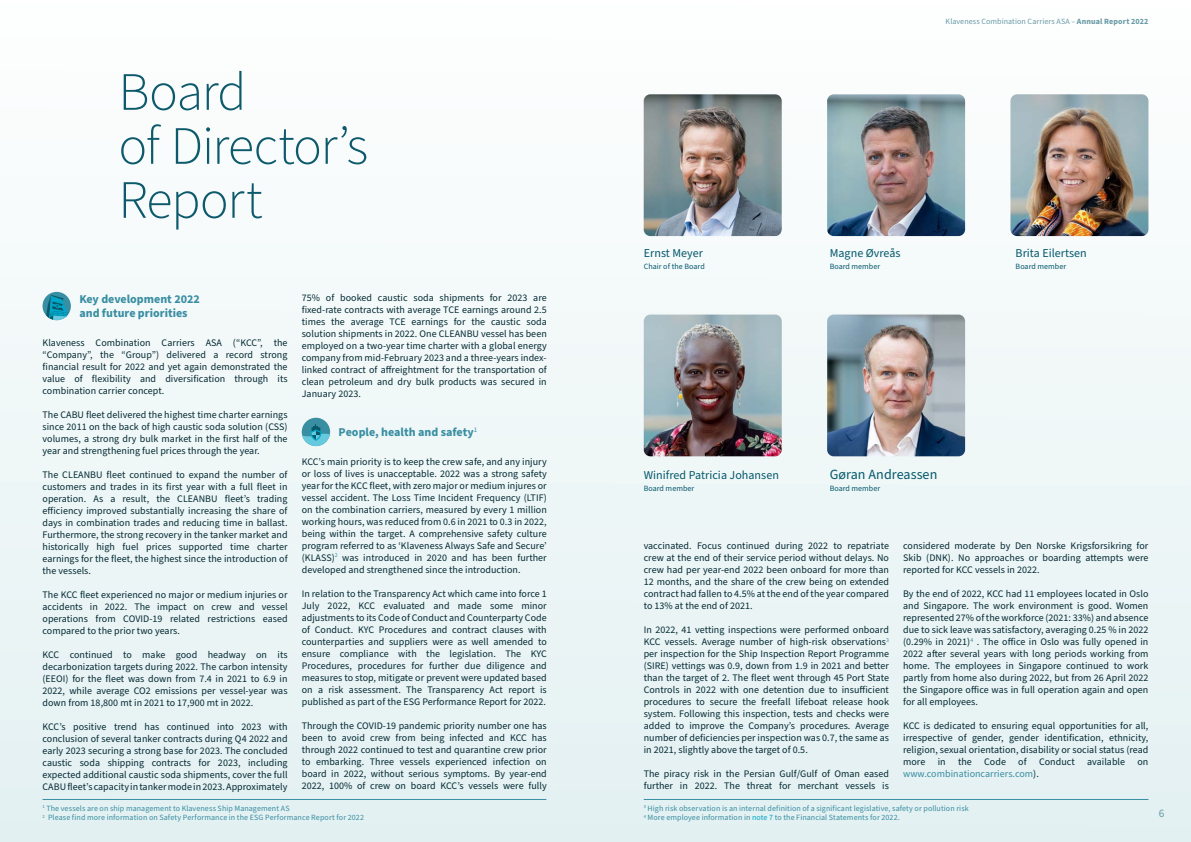
<style>
.page{position:relative;width:1191px;height:842px;background:#fff}
.page>*{position:absolute;margin:0;border:0;box-sizing:border-box;transform-origin:0 0}
.t1{font:300 54px/54px "Source Sans Pro";letter-spacing:-.025em;color:#0d5a6c}
.t2{font:14px "Source Sans Pro";letter-spacing:.005em;color:#05586b}
.t3{font:700 12px/14.4px "Source Sans Pro";color:#398ea2}
.t4{font:12px "Source Sans Pro";letter-spacing:.005em;color:#05586b}
.t5{font:11.4px "Source Sans Pro";color:#699ba6}
.t6{font:10px/12px "Source Sans Pro";letter-spacing:.005em;color:#032a33;text-align:justify}
.t7{font:8px/9.6px "Source Sans Pro";letter-spacing:.01em;color:#398ea2}
.t8{font:8px "Source Sans Pro";letter-spacing:.005em;color:#05586b}
.t9{font:8px "Source Sans Pro";letter-spacing:.01em;color:#699ba6}
.s1{font-weight:700}
.s2{color:#398ea2}
.s3{color:#00a5c8}
</style>
<div class="page">
<div style="left:0;top:0;width:1191px;height:842px;background:linear-gradient(to right,#f1f7f8,#eef6f7)"></div>
<div style="left:43px;top:292px;width:28px;height:28px;background:#388fa3;border-radius:50%"></div>
<svg style="left:46px;top:295px;width:24px;height:25px"></svg>
<div style="left:302px;top:418px;width:28px;height:28px;background:#398ea2;border-radius:50%"></div>
<svg style="left:302px;top:424px;width:28px;height:22px"></svg>
<hr style="left:43px;top:799px;width:503px;height:1px;background:#398ea2">
<hr style="left:643px;top:799px;width:505px;height:1px;background:#398ea2">
<img style="left:827px;top:94px;width:138px;height:142px">
<img style="left:643px;top:94px;width:138px;height:142px">
<img style="left:1010px;top:94px;width:138px;height:142px">
<img style="left:644px;top:315px;width:137px;height:141px">
<img style="left:827px;top:315px;width:138px;height:141px">
<p class="t9" style="left:945px;top:16px;width:204px">Klaveness Combination Carriers ASA – <span class="s1">Annual Report 2022</span></p>
<h1 class="t1" style="left:118px;top:67px;width:251px">Board<br>of Director’s<br>Report</h1>
<p class="t3" style="left:79px;top:292px;width:122px">Key development 2022 and future priorities</p>
<p class="t6" style="left:43px;top:337px;width:246px">Klaveness Combination Carriers ASA (“KCC”, the “Company”, the “Group”) delivered a record strong financial result for 2022 and yet again demonstrated the value of flexibility and diversification through its combination carrier concept.</p>
<p class="t6" style="left:43px;top:409px;width:246px">The CABU fleet delivered the highest time charter earnings since 2011 on the back of high caustic soda solution (CSS) volumes, a strong dry bulk market in the first half of the year and strengthening fuel prices through the year.</p>
<p class="t6" style="left:43px;top:469px;width:246px">The CLEANBU fleet continued to expand the number of customers and trades in its first year with a full fleet in operation. As a result, the CLEANBU fleet’s trading efficiency improved substantially increasing the share of days in combination trades and reducing time in ballast.<br>Furthermore, the strong recovery in the tanker market and historically high fuel prices supported time charter earnings for the fleet, the highest since the introduction of the vessels.</p>
<p class="t6" style="left:43px;top:589px;width:246px">The KCC fleet experienced no major or medium injuries or accidents in 2022. The impact on crew and vessel operations from COVID-19 related restrictions eased compared to the prior two years.</p>
<p class="t6" style="left:43px;top:649px;width:246px">KCC continued to make good headway on its decarbonization targets during 2022. The carbon intensity (EEOI) for the fleet was down from 7.4 in 2021 to 6.9 in 2022, while average CO2 emissions per vessel-year was down from 18,800 mt in 2021 to 17,900 mt in 2022.</p>
<p class="t6" style="left:43px;top:721px;width:246px">KCC’s positive trend has continued into 2023 with conclusion of several tanker contracts during Q4 2022 and early 2023 securing a strong base for 2023. The concluded caustic soda shipping contracts for 2023, including expected additional caustic soda shipments, cover the full CABU fleet’s capacity in tanker mode in 2023. Approximately</p>
<p class="t6" style="left:302px;top:292px;width:246px">75% of booked caustic soda shipments for 2023 are fixed-rate contracts with average TCE earnings around 2.5 times the average TCE earnings for the caustic soda solution shipments in 2022. One CLEANBU vessel has been employed on a two-year time charter with a global energy company from mid-February 2023 and a three-years index&shy;linked contract of affreightment for the transportation of clean petroleum and dry bulk products was secured in January 2023.</p>
<p class="t3" style="left:338px;top:425px;width:140px">People, health and safety<sup>1</sup></p>
<p class="t6" style="left:302px;top:456px;width:246px">KCC’s main priority is to keep the crew safe, and any injury or loss of lives is unacceptable. 2022 was a strong safety year for the KCC fleet, with zero major or medium injures or vessel accident. The Loss Time Incident Frequency (LTIF) on the combination carriers, measured by every 1 million working hours, was reduced from 0.6 in 2021 to 0.3 in 2022, being within the target. A comprehensive safety culture program referred to as ‘Klaveness Always Safe and Secure’ (KLASS)<sup>2</sup> was introduced in 2020 and has been further developed and strengthened since the introduction.</p>
<p class="t6" style="left:302px;top:588px;width:246px">In relation to the Transparency Act which came into force 1<br>July 2022, KCC evaluated and made some minor adjustments to its Code of Conduct and Counterparty Code of Conduct. KYC Procedures and contract clauses with counterparties and suppliers were as well amended to ensure compliance with the legislation. The KYC Procedures, procedures for further due diligence and measures to stop, mitigate or prevent were updated based on a risk assessment. The Transparency Act report is published as part of the ESG Performance Report for 2022.</p>
<p class="t6" style="left:302px;top:720px;width:246px">Through the COVID-19 pandemic priority number one has been to avoid crew from being infected and KCC has through 2022 continued to test and quarantine crew prior to embarking. Three vessels experienced infection on board in 2022, without serious symptoms. By year-end 2022, 100% of crew on board KCC’s vessels were fully</p>
<p class="t4" style="left:644px;top:245px;width:61px">Ernst Meyer</p>
<p class="t8" style="left:644px;top:261px;width:62px">Chair of the Board</p>
<p class="t4" style="left:829px;top:245px;width:72px">Magne Øvreås</p>
<p class="t8" style="left:829px;top:261px;width:52px">Board member</p>
<p class="t4" style="left:643px;top:467px;width:137px">Winifred Patricia Johansen</p>
<p class="t8" style="left:643px;top:483px;width:52px">Board member</p>
<h2 class="t2" style="left:829px;top:465px;width:109px">Gøran Andreassen</h2>
<p class="t8" style="left:829px;top:483px;width:52px">Board member</p>
<p class="t4" style="left:1015px;top:245px;width:73px">Brita Eilertsen</p>
<p class="t8" style="left:1015px;top:261px;width:52px">Board member</p>
<p class="t6" style="left:643px;top:540px;width:247px">vaccinated. Focus continued during 2022 to repatriate crew at the end of their service period without delays. No crew had per year-end 2022 been onboard for more than 12 months, and the share of the crew being on extended contract had fallen to 4.5% at the end of the year compared to 13% at the end of 2021.</p>
<p class="t6" style="left:643px;top:624px;width:247px">In 2022, 41 vetting inspections were performed onboard KCC vessels. Average number of high-risk observations<sup>3 </sup>per inspection for the Ship Inspection Report Programme (SIRE) vettings was 0.9, down from 1.9 in 2021 and better than the target of 2. The fleet went through 45 Port State Controls in 2022 with one detention due to insufficient procedures to secure the freefall lifeboat release hook system. Following this inspection, tests and checks were added to improve the Company’s procedures. Average number of deficiencies per inspection was 0.7, the same as in 2021, slightly above the target of 0.5.</p>
<p class="t6" style="left:643px;top:768px;width:247px">The piracy risk in the Persian Gulf/Gulf of Oman eased further in 2022. The threat for merchant vessels is</p>
<p class="t6" style="left:903px;top:540px;width:247px">considered moderate by Den Norske Krigsforsikring for Skib (DNK). No approaches or boarding attempts were reported for KCC vessels in 2022.</p>
<p class="t6" style="left:903px;top:588px;width:247px">By the end of 2022, KCC had 11 employees located in Oslo and Singapore. The work environment is good. Women represented 27% of the workforce (2021: 33%) and absence due to sick leave was satisfactory, averaging 0.25 % in 2022 (0.29% in 2021)<sup>4</sup> . The office in Oslo was fully opened in 2022 after several years with long periods working from home. The employees in Singapore continued to work partly from home also during 2022, but from 26 April 2022 the Singapore office was in full operation again and open for all employees.</p>
<p class="t6" style="left:903px;top:720px;width:247px">KCC is dedicated to ensuring equal opportunities for all, irrespective of gender, gender identification, ethnicity, religion, sexual orientation, disability or social status (read more in the Code of Conduct available on <span class="s2">www.combinationcarriers.com</span>).</p>
<p class="t7" style="left:43px;top:803px;width:323px"><sup>1</sup> The vessels are on ship management to Klaveness Ship Management AS<br><sup>2</sup> Please find more information on Safety Performance in the ESG Performance Report for 2022</p>
<p class="t7" style="left:643px;top:803px;width:326px"><sup>3</sup> High risk observation is an internal definition of a significant legislative, safety or pollution risk<br><sup>4</sup> More employee information in <span class="s3">note 7</span> to the Financial Statements for 2022.</p>
<p class="t5" style="left:1159px;top:805px;width:7px">6</p>
</div>
